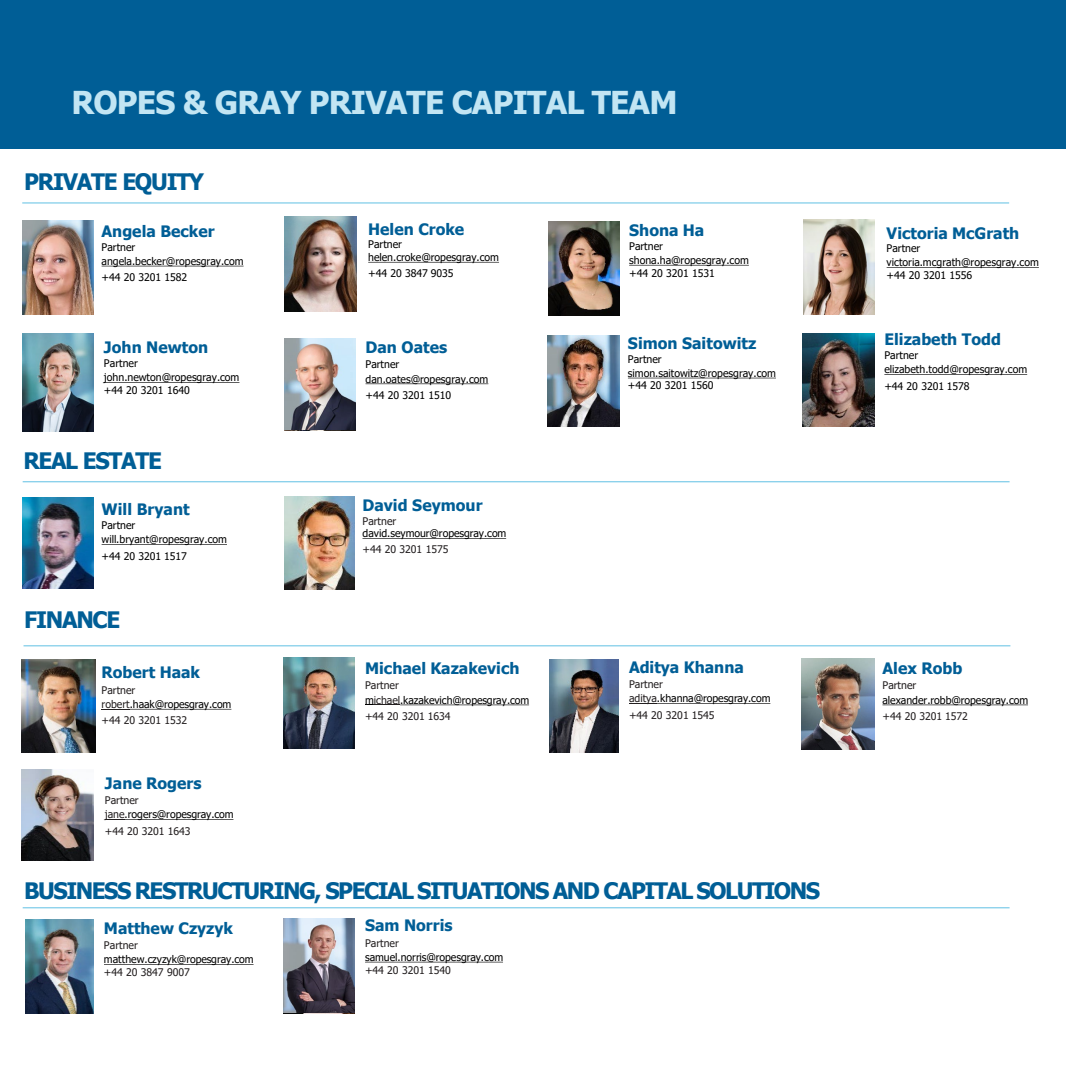
<style>
.page{position:relative;width:1066px;height:1067px;background:#fff}
.page>*{position:absolute;margin:0;border:0;box-sizing:border-box;transform-origin:0 0}
.t1{font:700 31.5px "Tahoma";letter-spacing:-.025em;color:#c2e5f3}
.t2{font:700 22.75px "Tahoma";letter-spacing:-.065em;color:#005e96}
.t3{font:700 15.75px "Tahoma";color:#005e96}
.t4{font:10.5px/12.6px "Tahoma";letter-spacing:-.005em;color:#000}
.t5{font:10.5px "Tahoma";letter-spacing:-.005em;color:#231f20}
.s1{color:#231f20}
</style>
<div class="page">
<div style="left:0;top:0;width:1066px;height:149px;background:#005e96"></div>
<img style="left:22px;top:333px;width:71px;height:98px">
<img style="left:22px;top:220px;width:71px;height:94px">
<img style="left:285px;top:217px;width:71px;height:94px">
<img style="left:803px;top:220px;width:71px;height:95px">
<svg style="left:102px;top:266px;width:142px;height:1px"></svg>
<svg style="left:368px;top:262px;width:131px;height:1px"></svg>
<svg style="left:886px;top:267px;width:153px;height:1px"></svg>
<svg style="left:104px;top:382px;width:135px;height:1px"></svg>
<hr style="left:22px;top:202px;width:987px;height:2px;background:#86cfea">
<img style="left:285px;top:338px;width:71px;height:92px">
<img style="left:548px;top:335px;width:71px;height:92px">
<img style="left:802px;top:333px;width:72px;height:94px">
<svg style="left:628px;top:378px;width:148px;height:1px"></svg>
<svg style="left:884px;top:374px;width:143px;height:1px"></svg>
<svg style="left:365px;top:383px;width:123px;height:1px"></svg>
<img style="left:284px;top:919px;width:70px;height:94px">
<svg style="left:362px;top:538px;width:144px;height:1px"></svg>
<img style="left:23px;top:497px;width:71px;height:91px">
<svg style="left:102px;top:544px;width:125px;height:1px"></svg>
<img style="left:285px;top:496px;width:69px;height:93px">
<img style="left:802px;top:658px;width:72px;height:92px">
<svg style="left:882px;top:704px;width:146px;height:1px"></svg>
<svg style="left:365px;top:961px;width:138px;height:1px"></svg>
<img style="left:22px;top:659px;width:73px;height:93px">
<svg style="left:102px;top:709px;width:129px;height:1px"></svg>
<img style="left:284px;top:657px;width:71px;height:92px">
<svg style="left:365px;top:704px;width:164px;height:1px"></svg>
<img style="left:550px;top:659px;width:68px;height:93px">
<svg style="left:629px;top:703px;width:141px;height:1px"></svg>
<img style="left:22px;top:769px;width:72px;height:91px">
<svg style="left:105px;top:819px;width:128px;height:1px"></svg>
<img style="left:25px;top:919px;width:68px;height:94px">
<svg style="left:104px;top:964px;width:149px;height:1px"></svg>
<hr style="left:23px;top:481px;width:986px;height:1px;background:#86cfea">
<hr style="left:24px;top:645px;width:986px;height:1px;background:#86cfea">
<hr style="left:23px;top:907px;width:986px;height:1px;background:#86cfea">
<img style="left:548px;top:221px;width:71px;height:94px">
<svg style="left:629px;top:265px;width:120px;height:1px"></svg>
<h2 class="t1" style="left:71px;top:80px;width:608px">ROPES &amp; GRAY PRIVATE CAPITAL TEAM</h2>
<p class="t2" style="left:24px;top:166px;width:181px">PRIVATE EQUITY</p>
<p class="t3" style="left:102px;top:220px;width:115px">Angela Becker</p>
<p class="t4" style="left:102px;top:241px;width:35px">Partner</p>
<p class="t4" style="left:102px;top:255px;width:143px">angela.becker@ropesgray.com</p>
<p class="t4" style="left:102px;top:271px;width:87px">+44 20 3201 1582</p>
<p class="t3" style="left:104px;top:336px;width:106px">John Newton</p>
<p class="t4" style="left:104px;top:357px;width:35px">Partner</p>
<p class="t4" style="left:104px;top:372px;width:137px">john.newton@ropesgray.com +44 20 3201 1640</p>
<p class="t2" style="left:23px;top:445px;width:140px">REAL ESTATE</p>
<p class="t3" style="left:102px;top:498px;width:90px">Will Bryant</p>
<p class="t4" style="left:102px;top:519px;width:35px">Partner</p>
<p class="t4" style="left:102px;top:534px;width:127px">will.bryant@ropesgray.com</p>
<p class="t4" style="left:102px;top:550px;width:87px">+44 20 3201 1517</p>
<p class="t2" style="left:24px;top:604px;width:98px">FINANCE</p>
<p class="t3" style="left:102px;top:661px;width:100px">Robert Haak</p>
<p class="t5" style="left:102px;top:683px;width:35px">Partner</p>
<p class="t4" style="left:102px;top:698px;width:131px"><span class="s1">robert</span>.haak@ropesgray.com</p>
<p class="t5" style="left:102px;top:713px;width:87px">+44 20 3201 1532</p>
<p class="t3" style="left:105px;top:772px;width:98px">Jane Rogers</p>
<p class="t5" style="left:105px;top:793px;width:35px">Partner</p>
<p class="t4" style="left:105px;top:809px;width:130px"><span class="s1">jane</span>.rogers@ropesgray.com</p>
<p class="t5" style="left:105px;top:823px;width:87px">+44 20 3201 1643</p>
<p class="t3" style="left:368px;top:218px;width:98px">Helen Croke</p>
<p class="t4" style="left:368px;top:239px;width:35px">Partner</p>
<p class="t4" style="left:368px;top:251px;width:132px">helen.croke@ropesgray.com</p>
<p class="t4" style="left:368px;top:267px;width:87px">+44 20 3847 9035</p>
<p class="t3" style="left:365px;top:336px;width:83px">Dan Oates</p>
<p class="t4" style="left:365px;top:359px;width:35px">Partner</p>
<p class="t4" style="left:365px;top:373px;width:124px">dan.oates@ropesgray.com</p>
<p class="t4" style="left:365px;top:389px;width:87px">+44 20 3201 1510</p>
<p class="t3" style="left:362px;top:494px;width:122px">David Seymour</p>
<p class="t5" style="left:362px;top:514px;width:35px">Partner</p>
<p class="t4" style="left:362px;top:527px;width:145px">david.seymour@ropesgray.com</p>
<p class="t5" style="left:362px;top:542px;width:88px">+44 20 3201 1575</p>
<p class="t3" style="left:365px;top:657px;width:156px">Michael Kazakevich</p>
<p class="t5" style="left:365px;top:678px;width:35px">Partner</p>
<p class="t4" style="left:365px;top:694px;width:166px">m<span class="s1">ichael</span>.kazakevich@ropesgray.com</p>
<p class="t5" style="left:365px;top:709px;width:87px">+44 20 3201 1634</p>
<p class="t3" style="left:629px;top:219px;width:77px">Shona Ha</p>
<p class="t4" style="left:629px;top:240px;width:35px">Partner</p>
<p class="t4" style="left:629px;top:254px;width:121px">shona.ha@ropesgray.com +44 20 3201 1531</p>
<p class="t3" style="left:628px;top:332px;width:130px">Simon Saitowitz</p>
<p class="t4" style="left:628px;top:353px;width:35px">Partner</p>
<p class="t4" style="left:628px;top:367px;width:150px">simon.saitowitz@ropesgray.com +44 20 3201 1560</p>
<p class="t3" style="left:629px;top:656px;width:116px">Aditya Khanna</p>
<p class="t5" style="left:629px;top:677px;width:35px">Partner</p>
<p class="t4" style="left:629px;top:693px;width:143px"><span class="s1">aditya</span>.khanna@ropesgray.com</p>
<p class="t5" style="left:629px;top:707px;width:87px">+44 20 3201 1545</p>
<p class="t2" style="left:24px;top:874px;width:797px">BUSINESS RESTRUCTURING, SPECIAL SITUATIONS AND CAPITAL SOLUTIONS</p>
<p class="t3" style="left:104px;top:917px;width:130px">Matthew Czyzyk</p>
<p class="t5" style="left:104px;top:938px;width:35px">Partner</p>
<p class="t4" style="left:104px;top:954px;width:151px">matthew.czyzyk@ropesgray.com <span class="s1">+44 20 3847 9007</span></p>
<p class="t3" style="left:365px;top:914px;width:89px">Sam Norris</p>
<p class="t5" style="left:365px;top:935px;width:35px">Partner</p>
<p class="t4" style="left:365px;top:951px;width:140px">samuel.norris@ropesgray.com <span class="s1">+44 20 3201 1540</span></p>
<p class="t3" style="left:886px;top:222px;width:134px">Victoria McGrath</p>
<p class="t4" style="left:886px;top:243px;width:35px">Partner</p>
<p class="t4" style="left:886px;top:257px;width:154px">victoria.mcgrath@ropesgray.com +44 20 3201 1556</p>
<p class="t3" style="left:884px;top:329px;width:118px">Elizabeth Todd</p>
<p class="t4" style="left:884px;top:349px;width:35px">Partner</p>
<p class="t4" style="left:884px;top:364px;width:144px">elizabeth.todd@ropesgray.com</p>
<p class="t4" style="left:884px;top:380px;width:87px">+44 20 3201 1578</p>
<p class="t3" style="left:882px;top:657px;width:81px">Alex Robb</p>
<p class="t5" style="left:882px;top:678px;width:35px">Partner</p>
<p class="t4" style="left:882px;top:694px;width:147px">alexander.robb@ropesgray.com</p>
<p class="t5" style="left:882px;top:709px;width:87px">+44 20 3201 1572</p>
</div>
